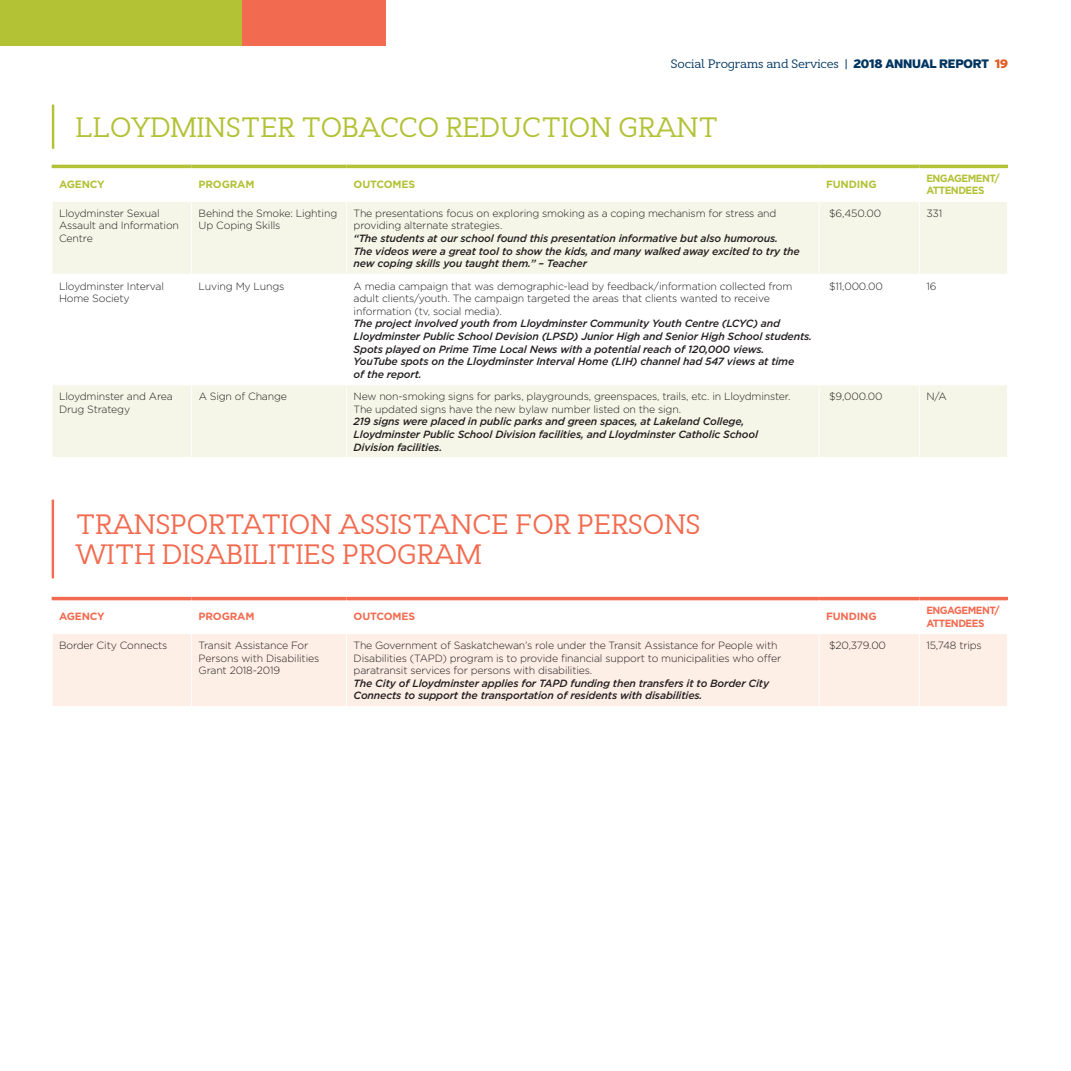
<style>
.page{position:relative;width:1071px;height:1071px;background:#fff}
.page>*{position:absolute;margin:0;border:0;box-sizing:border-box;transform-origin:0 0}
.t1{font:28px/29.8px "Cyntho Slab Pro";color:#f26b50;scale:.95 1}
.t2{font:28px "Cyntho Slab Pro";color:#b3c135;scale:.95 1}
.t3{font:12.25px "Cyntho Slab Pro";letter-spacing:-.015em;color:#003560}
.t4{font:300 10.5px/12.6px "Gotham";letter-spacing:-.015em;color:#231f20}
.t5{font:italic 500 10.5px/12.6px "Gotham";letter-spacing:-.015em;color:#231f20}
.t6{font:700 10.5px "Gotham";letter-spacing:-.025em;color:#b3c135}
.t7{font:700 10.5px "Gotham";letter-spacing:-.025em;color:#f26b50}
.t8{font:700 10.5px/12.6px "Gotham";letter-spacing:-.05em;color:#b3c135;scale:.95 1}
.t9{font:700 10.5px/12.6px "Gotham";letter-spacing:-.05em;color:#f26b50;scale:.95 1}
.s1{font-family:"Verb";font-weight:900}
.s2{font-family:"Verb";font-weight:900;color:#e15e25}
</style>
<div class="page">
<svg style="left:53px;top:202px;width:954px;height:255px;fill:#f5f6e7"></svg>
<hr style="left:52px;top:165px;width:140px;height:3px;background:#b3c135">
<hr style="left:192px;top:165px;width:155px;height:3px;background:#b3c135">
<hr style="left:347px;top:165px;width:472px;height:3px;background:#b3c135">
<hr style="left:819px;top:165px;width:100px;height:3px;background:#b3c135">
<hr style="left:919px;top:165px;width:89px;height:3px;background:#b3c135">
<hr style="left:191px;top:202px;width:1px;height:72px;background:#fff">
<hr style="left:346px;top:202px;width:1px;height:72px;background:#fff">
<hr style="left:819px;top:202px;width:1px;height:72px;background:#fff">
<hr style="left:919px;top:202px;width:1px;height:72px;background:#fff">
<hr style="left:52px;top:274px;width:140px;height:1px;background:#fff">
<hr style="left:192px;top:274px;width:155px;height:1px;background:#fff">
<hr style="left:191px;top:275px;width:1px;height:109px;background:#fff">
<hr style="left:347px;top:274px;width:472px;height:1px;background:#fff">
<hr style="left:346px;top:275px;width:1px;height:109px;background:#fff">
<hr style="left:819px;top:274px;width:100px;height:1px;background:#fff">
<hr style="left:819px;top:275px;width:1px;height:109px;background:#fff">
<hr style="left:919px;top:274px;width:89px;height:1px;background:#fff">
<hr style="left:919px;top:275px;width:1px;height:109px;background:#fff">
<hr style="left:52px;top:384px;width:140px;height:1px;background:#fff">
<hr style="left:192px;top:384px;width:155px;height:1px;background:#fff">
<hr style="left:191px;top:385px;width:1px;height:72px;background:#fff">
<hr style="left:347px;top:384px;width:472px;height:1px;background:#fff">
<hr style="left:346px;top:385px;width:1px;height:72px;background:#fff">
<hr style="left:819px;top:384px;width:100px;height:1px;background:#fff">
<hr style="left:819px;top:385px;width:1px;height:72px;background:#fff">
<hr style="left:919px;top:384px;width:89px;height:1px;background:#fff">
<hr style="left:919px;top:385px;width:1px;height:72px;background:#fff">
<div style="left:53px;top:634px;width:954px;height:72px;background:#fdeee6"></div>
<hr style="left:191px;top:634px;width:1px;height:72px;background:#fff">
<hr style="left:346px;top:634px;width:1px;height:72px;background:#fff">
<hr style="left:819px;top:634px;width:1px;height:72px;background:#fff">
<hr style="left:919px;top:634px;width:1px;height:72px;background:#fff">
<hr style="left:52px;top:597px;width:140px;height:3px;background:#f26b50">
<hr style="left:192px;top:597px;width:155px;height:3px;background:#f26b50">
<hr style="left:347px;top:597px;width:472px;height:3px;background:#f26b50">
<hr style="left:819px;top:597px;width:100px;height:3px;background:#f26b50">
<hr style="left:919px;top:597px;width:89px;height:3px;background:#f26b50">
<hr style="left:52px;top:105px;width:2px;height:44px;background:#b3c135">
<hr style="left:52px;top:500px;width:2px;height:78px;background:#f26b50">
<div style="left:0;top:0;width:386px;height:46px;background:#b3c135"></div>
<div style="left:242px;top:0;width:144px;height:46px;background:#f26b50"></div>
<p class="t3" style="left:671px;top:56px;width:339px">Social Programs and Services | <span class="s1">2018 ANNUAL REPORT</span> <span class="s2">19</span></p>
<p class="t2" style="left:76px;top:110px;width:678px">LLOYDMINSTER TOBACCO REDUCTION GRANT</p>
<p class="t6" style="left:59px;top:177px;width:47px">AGENCY</p>
<p class="t6" style="left:199px;top:177px;width:57px">PROGRAM</p>
<p class="t6" style="left:354px;top:177px;width:63px">OUTCOMES</p>
<p class="t6" style="left:826px;top:177px;width:52px">FUNDING</p>
<p class="t8" style="left:926px;top:172px;width:79px">ENGAGEMENT/<br>ATTENDEES</p>
<p class="t4" style="left:59px;top:207px;width:121px">Lloydminster Sexual<br>Assault and Information<br>Centre</p>
<p class="t4" style="left:199px;top:207px;width:140px">Behind the Smoke: Lighting<br>Up Coping Skills</p>
<p class="t4" style="left:354px;top:207px;width:424px">The presentations focus on exploring smoking as a coping mechanism for stress and providing alternate strategies.</p>
<p class="t4" style="left:829px;top:207px;width:54px">$6,450.00</p>
<p class="t4" style="left:926px;top:207px;width:18px">331</p>
<p class="t5" style="left:354px;top:232px;width:448px">“The students at our school found this presentation informative but also humorous.<br>The videos were a great tool to show the kids, and many walked away excited to try the new coping skills you taught them.” – Teacher</p>
<p class="t4" style="left:59px;top:279px;width:106px">Lloydminster Interval<br>Home Society</p>
<p class="t4" style="left:199px;top:279px;width:87px">Luving My Lungs</p>
<p class="t4" style="left:354px;top:279px;width:440px">A media campaign that was demographic-lead by feedback/information collected from adult clients/youth. The campaign targeted the areas that clients wanted to receive information (tv, social media).</p>
<p class="t5" style="left:354px;top:317px;width:460px">The project involved youth from Lloydminster Community Youth Centre (LCYC) and Lloydminster Public School Devision (LPSD) Junior High and Senior High School students.<br>Spots played on Prime Time Local News with a potential reach of 120,000 views.<br>YouTube spots on the Lloydminster Interval Home (LIH) channel had 547 views at time<br>of the report.</p>
<p class="t4" style="left:59px;top:390px;width:115px">Lloydminster and Area<br>Drug Strategy</p>
<p class="t4" style="left:199px;top:390px;width:90px">A Sign of Change</p>
<p class="t4" style="left:354px;top:390px;width:438px">New non-smoking signs for parks, playgrounds, greenspaces, trails, etc. in Lloydminster.<br>The updated signs have the new bylaw number listed on the sign.</p>
<p class="t5" style="left:354px;top:415px;width:406px">219 signs were placed in public parks and green spaces, at Lakeland College,<br>Lloydminster Public School Division facilities, and Lloydminster Catholic School<br>Division facilities.</p>
<p class="t4" style="left:829px;top:279px;width:55px">$11,000.00</p>
<p class="t4" style="left:926px;top:279px;width:12px">16</p>
<p class="t4" style="left:829px;top:390px;width:55px">$9,000.00</p>
<p class="t4" style="left:926px;top:390px;width:22px">N/A</p>
<p class="t1" style="left:76px;top:509px;width:659px">TRANSPORTATION ASSISTANCE FOR PERSONS<br>WITH DISABILITIES PROGRAM</p>
<p class="t7" style="left:59px;top:610px;width:47px">AGENCY</p>
<p class="t7" style="left:199px;top:610px;width:57px">PROGRAM</p>
<p class="t7" style="left:354px;top:610px;width:63px">OUTCOMES</p>
<p class="t7" style="left:826px;top:610px;width:52px">FUNDING</p>
<p class="t9" style="left:926px;top:604px;width:79px">ENGAGEMENT/<br>ATTENDEES</p>
<p class="t4" style="left:59px;top:639px;width:110px">Border City Connects</p>
<p class="t4" style="left:199px;top:639px;width:122px">Transit Assistance For<br>Persons with Disabilities<br>Grant 2018-2019</p>
<p class="t4" style="left:354px;top:639px;width:429px">The Government of Saskatchewan’s role under the Transit Assistance for People with<br>Disabilities (TAPD) program is to provide financial support to municipalities who offer paratransit services for persons with disabilities.</p>
<p class="t5" style="left:354px;top:677px;width:417px">The City of Lloydminster applies for TAPD funding then transfers it to Border City<br>Connects to support the transportation of residents with disabilities.</p>
<p class="t4" style="left:829px;top:639px;width:58px">$20,379.00</p>
<p class="t4" style="left:926px;top:639px;width:57px">15,748 trips</p>
</div>
